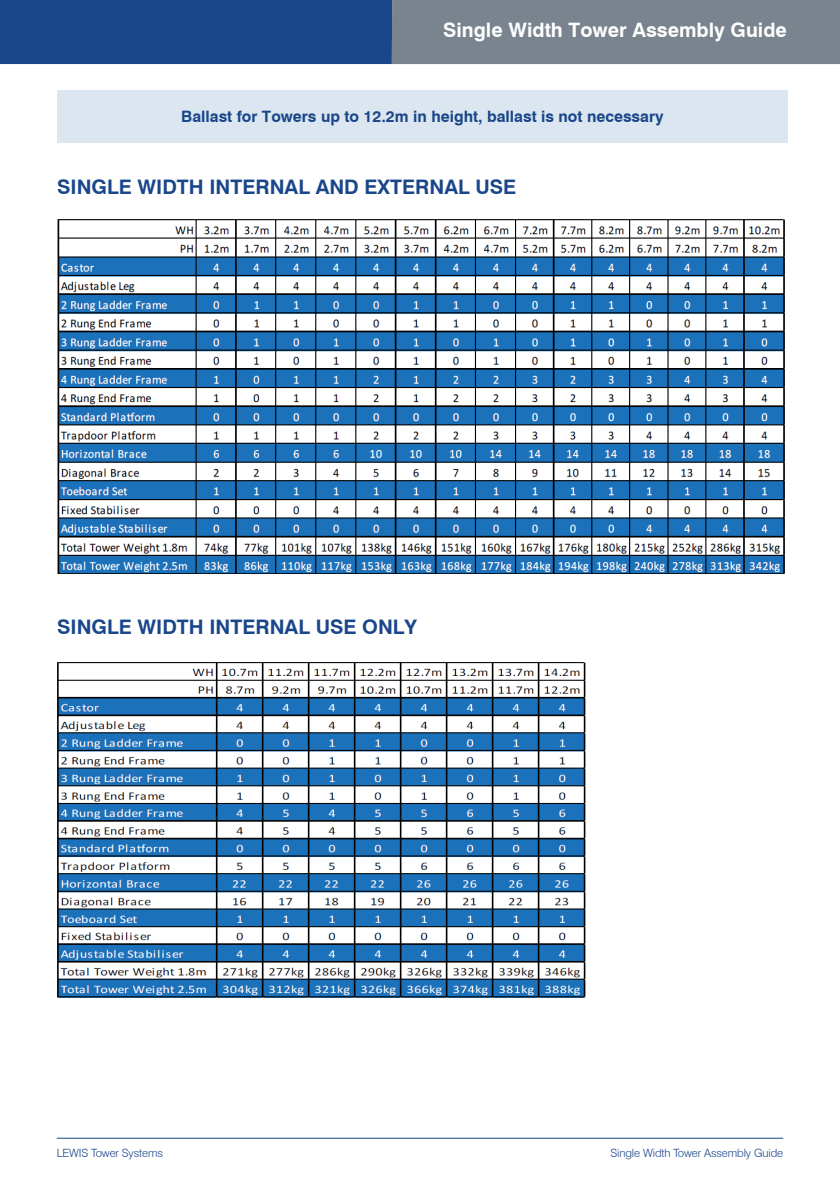
<style>
.page{position:relative;width:840px;height:1191px;background:#fff}
.page>*{position:absolute;margin:0;border:0;box-sizing:border-box;transform-origin:0 0}
.t1{font:700 20px "Swiss 721 BT";color:#1a468a}
.t2{font:700 19.8px "Swiss 721 BT";color:#fff}
.t3{font:700 15.8px "Swiss 721 BT";color:#1a468a}
.t4{font:300 11.4px "Swiss 721 BT";letter-spacing:-.01em;color:#1a468a}
</style>
<div class="page">
<hr style="left:57px;top:1137px;width:725px;height:1px;background:#1a468a">
<div style="left:391px;top:0;width:448px;height:64px;background:#79848e"></div>
<div style="left:0;top:0;width:392px;height:64px;background:#1a468a"></div>
<img style="left:57px;top:219px;width:728px;height:354px">
<img style="left:57px;top:662px;width:529px;height:336px">
<div style="left:57px;top:90px;width:730px;height:53px;background:#dce6f0"></div>
<p class="t2" style="left:443px;top:18px;width:345px">Single Width Tower Assembly Guide</p>
<p class="t3" style="left:181px;top:107px;width:483px">Ballast for Towers up to 12.2m in height, ballast is not necessary</p>
<p class="t1" style="left:57px;top:175px;width:460px">SINGLE WIDTH INTERNAL AND EXTERNAL USE</p>
<p class="t1" style="left:57px;top:614px;width:361px">SINGLE WIDTH INTERNAL USE ONLY</p>
<p class="t4" style="left:57px;top:1146px;width:108px">LEWIS Tower Systems</p>
<p class="t4" style="left:610px;top:1146px;width:174px">Single Width Tower Assembly Guide</p>
</div>
